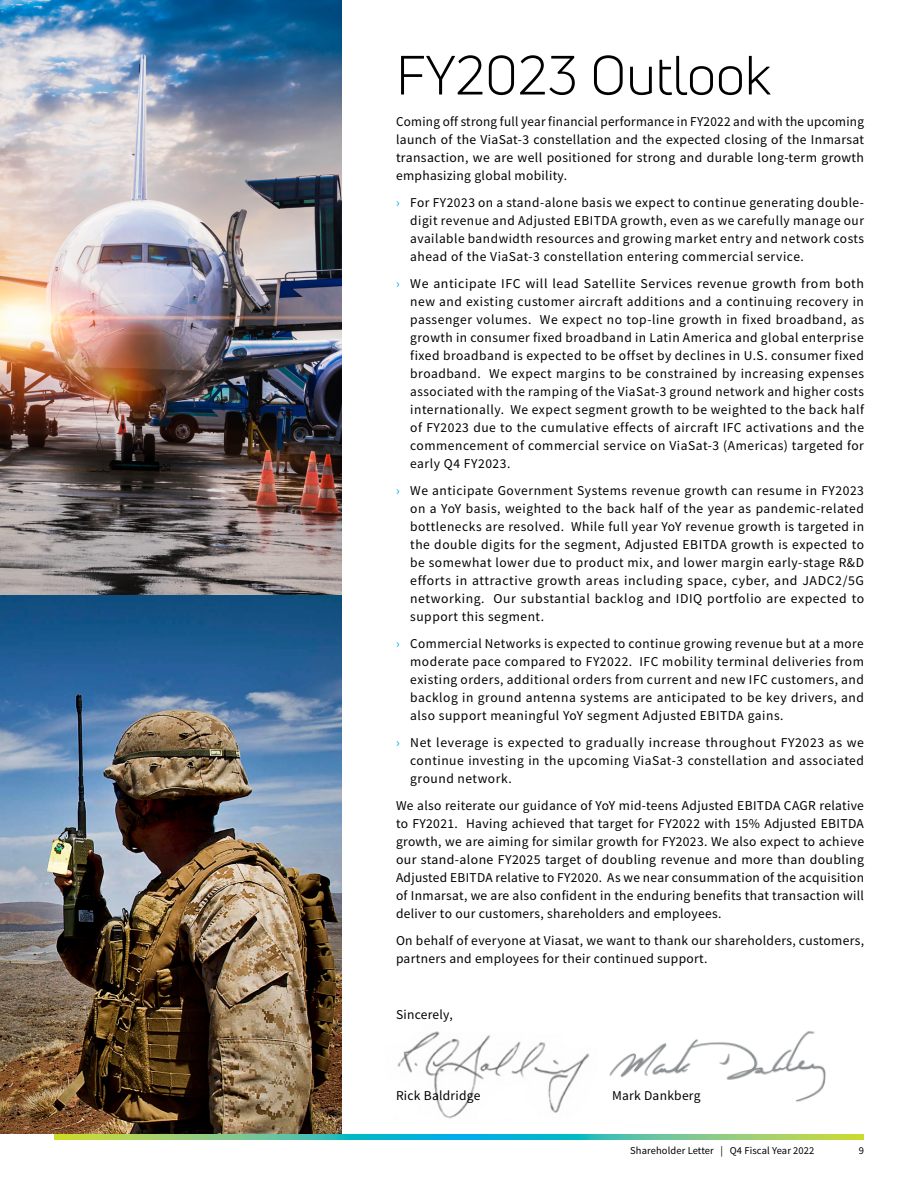
<style>
.page{position:relative;width:918px;height:1188px;background:#fff}
.page>*{position:absolute;margin:0;border:0;box-sizing:border-box;transform-origin:0 0}
.t1{font:54px "Uni Neue";color:#000}
.t2{font:13.5px/18px "Source Sans Pro";letter-spacing:.025em;color:#000;text-align:justify}
.t3{font:10.5px "Source Sans Pro";letter-spacing:.01em;color:#000}
.s1{color:#00aeef}
</style>
<div class="page">
<svg style="left:54px;top:1135px;width:810px;height:5px;background:#61c497"></svg>
<img style="left:397px;top:1031px;width:193px;height:88px">
<img style="left:609px;top:1031px;width:217px;height:71px">
<img style="left:0;top:0;width:342px;height:596px">
<img style="left:0;top:596px;width:342px;height:538px">
<h1 class="t1" style="left:396px;top:43px;width:377px">FY2023 Outlook</h1>
<p class="t2" style="left:396px;top:113px;width:470px">Coming off strong full year financial performance in FY2022 and with the upcoming launch of the ViaSat-3 constellation and the expected closing of the Inmarsat transaction, we are well positioned for strong and durable long-term growth emphasizing global mobility.</p>
<p class="t2" style="left:410px;top:194px;width:455px;text-indent:-14px"><span class="s1">›</span> For FY2023 on a stand-alone basis we expect to continue generating double&shy;digit revenue and Adjusted EBITDA growth, even as we carefully manage our available bandwidth resources and growing market entry and network costs ahead of the ViaSat-3 constellation entering commercial service.</p>
<p class="t2" style="left:410px;top:275px;width:455px;text-indent:-14px"><span class="s1">›</span> We anticipate IFC will lead Satellite Services revenue growth from both new and existing customer aircraft additions and a continuing recovery in passenger volumes. We expect no top-line growth in fixed broadband, as growth in consumer fixed broadband in Latin America and global enterprise fixed broadband is expected to be offset by declines in U.S. consumer fixed broadband. We expect margins to be constrained by increasing expenses associated with the ramping of the ViaSat-3 ground network and higher costs internationally. We expect segment growth to be weighted to the back half of FY2023 due to the cumulative effects of aircraft IFC activations and the commencement of commercial service on ViaSat-3 (Americas) targeted for early Q4 FY2023.</p>
<p class="t2" style="left:410px;top:482px;width:455px;text-indent:-14px"><span class="s1">›</span> We anticipate Government Systems revenue growth can resume in FY2023 on a YoY basis, weighted to the back half of the year as pandemic-related bottlenecks are resolved. While full year YoY revenue growth is targeted in the double digits for the segment, Adjusted EBITDA growth is expected to be somewhat lower due to product mix, and lower margin early-stage R&amp;D efforts in attractive growth areas including space, cyber, and JADC2/5G networking. Our substantial backlog and IDIQ portfolio are expected to support this segment.</p>
<p class="t2" style="left:410px;top:635px;width:455px;text-indent:-14px"><span class="s1">›</span> Commercial Networks is expected to continue growing revenue but at a more moderate pace compared to FY2022. IFC mobility terminal deliveries from existing orders, additional orders from current and new IFC customers, and backlog in ground antenna systems are anticipated to be key drivers, and also support meaningful YoY segment Adjusted EBITDA gains.</p>
<p class="t2" style="left:410px;top:734px;width:455px;text-indent:-14px"><span class="s1">›</span> Net leverage is expected to gradually increase throughout FY2023 as we continue investing in the upcoming ViaSat-3 constellation and associated ground network.</p>
<p class="t2" style="left:396px;top:797px;width:470px">We also reiterate our guidance of YoY mid-teens Adjusted EBITDA CAGR relative to FY2021. Having achieved that target for FY2022 with 15% Adjusted EBITDA growth, we are aiming for similar growth for FY2023. We also expect to achieve our stand-alone FY2025 target of doubling revenue and more than doubling Adjusted EBITDA relative to FY2020. As we near consummation of the acquisition of Inmarsat, we are also confident in the enduring benefits that transaction will deliver to our customers, shareholders and employees.</p>
<p class="t2" style="left:396px;top:932px;width:470px">On behalf of everyone at Viasat, we want to thank our shareholders, customers, partners and employees for their continued support.</p>
<p class="t2" style="left:396px;top:1006px;width:58px">Sincerely,</p>
<p class="t2" style="left:396px;top:1087px;width:86px">Rick Baldridge</p>
<p class="t2" style="left:612px;top:1087px;width:90px">Mark Dankberg</p>
<p class="t3" style="left:630px;top:1144px;width:186px">Shareholder Letter | Q4 Fiscal Year 2022</p>
<p class="t3" style="left:859px;top:1144px;width:7px">9</p>
</div>
